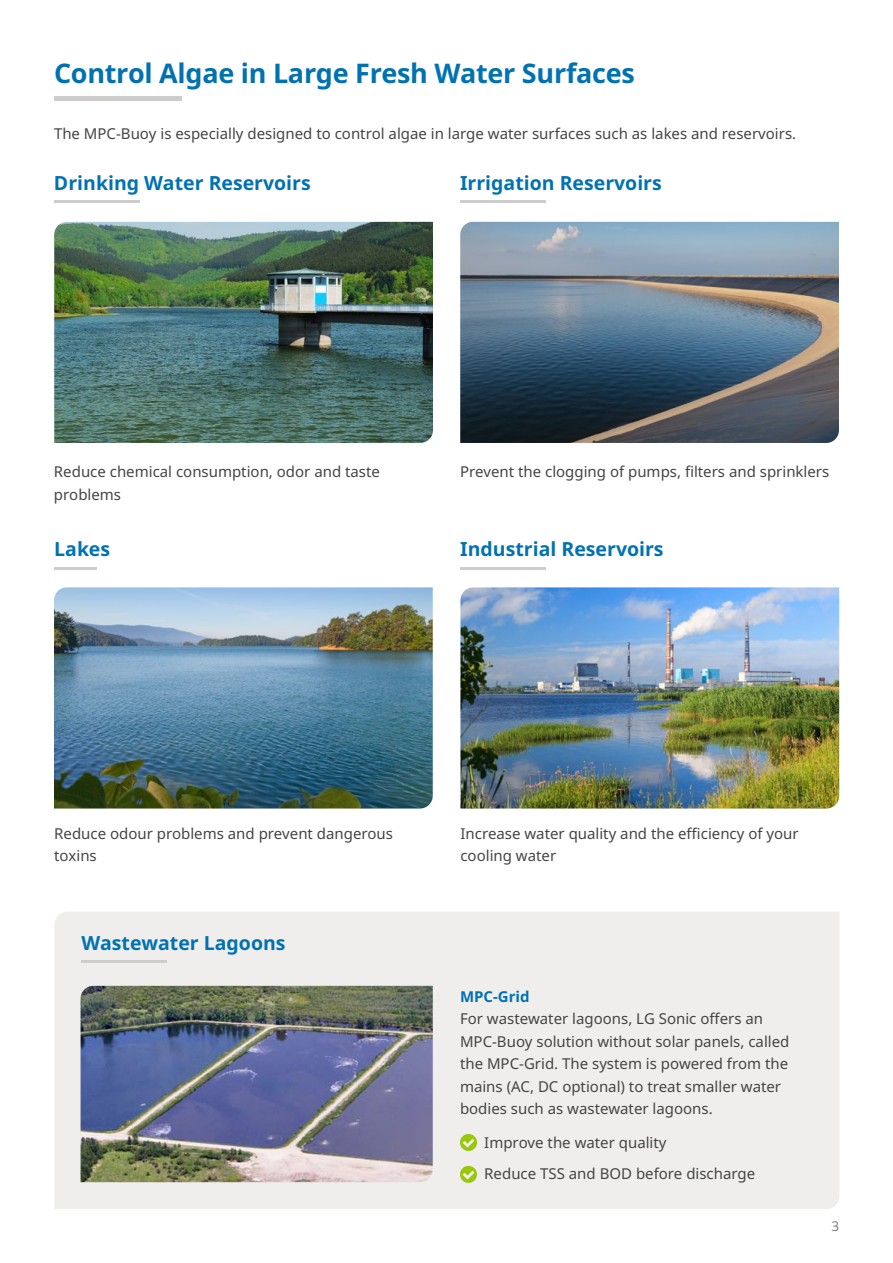
<style>
.page{position:relative;width:893px;height:1263px;background:#fff}
.page>*{position:absolute;margin:0;border:0;box-sizing:border-box;transform-origin:0 0}
.t1{font:700 27px "Noto Sans";letter-spacing:-.01em;color:#0072b2}
.t2{font:700 19.5px "Noto Sans";color:#0072b2}
.t3{font:15px/22.5px "Noto Sans";color:#444}
.t4{font:700 15px "Noto Sans";color:#0072b2}
.t5{font:13.5px "Noto Sans";color:#7f8080}
</style>
<div class="page">
<hr style="left:54px;top:97px;width:128px;height:4px;background:#cdcccb">
<hr style="left:54px;top:200px;width:85px;height:3px;background:#cdcccb">
<img style="left:54px;top:222px;width:379px;height:221px">
<hr style="left:460px;top:200px;width:85px;height:3px;background:#cdcccb">
<img style="left:460px;top:222px;width:379px;height:221px">
<hr style="left:54px;top:567px;width:43px;height:3px;background:#cdcccb">
<img style="left:54px;top:587px;width:379px;height:221px">
<hr style="left:460px;top:567px;width:85px;height:3px;background:#cdcccb">
<img style="left:460px;top:587px;width:379px;height:221px">
<div style="left:55px;top:912px;width:784px;height:297px;background:#efeeed"></div>
<hr style="left:81px;top:960px;width:86px;height:3px;background:#cdcccb">
<img style="left:81px;top:986px;width:352px;height:196px">
<svg style="left:460px;top:1134px;width:17px;height:17px"></svg>
<svg style="left:460px;top:1166px;width:17px;height:17px"></svg>
<h1 class="t1" style="left:54px;top:54px;width:582px">Control Algae in Large Fresh Water Surfaces</h1>
<p class="t3" style="left:54px;top:122px;width:744px">The MPC-Buoy is especially designed to control algae in large water surfaces such as lakes and reservoirs.</p>
<h2 class="t2" style="left:54px;top:169px;width:258px">Drinking Water Reservoirs</h2>
<h2 class="t2" style="left:460px;top:169px;width:203px">Irrigation Reservoirs</h2>
<p class="t3" style="left:54px;top:460px;width:328px">Reduce chemical consumption, odor and taste problems</p>
<h2 class="t2" style="left:54px;top:535px;width:57px">Lakes</h2>
<p class="t3" style="left:460px;top:460px;width:371px">Prevent the clogging of pumps, filters and sprinklers</p>
<h2 class="t2" style="left:460px;top:535px;width:205px">Industrial Reservoirs</h2>
<p class="t3" style="left:54px;top:821px;width:340px">Reduce odour problems and prevent dangerous toxins</p>
<h2 class="t2" style="left:81px;top:929px;width:206px">Wastewater Lagoons</h2>
<p class="t3" style="left:460px;top:821px;width:340px">Increase water quality and the efficiency of your cooling water</p>
<p class="t4" style="left:460px;top:986px;width:71px">MPC-Grid</p>
<p class="t3" style="left:460px;top:1007px;width:331px">For wastewater lagoons, LG Sonic offers an MPC-Buoy solution without solar panels, called the MPC-Grid. The system is powered from the mains (AC, DC optional) to treat smaller water bodies such as wastewater lagoons.</p>
<p class="t3" style="left:484px;top:1126px;width:272px;line-height:32px">Improve the water quality<br>Reduce TSS and BOD before discharge</p>
<p class="t5" style="left:831px;top:1217px;width:9px">3</p>
</div>
